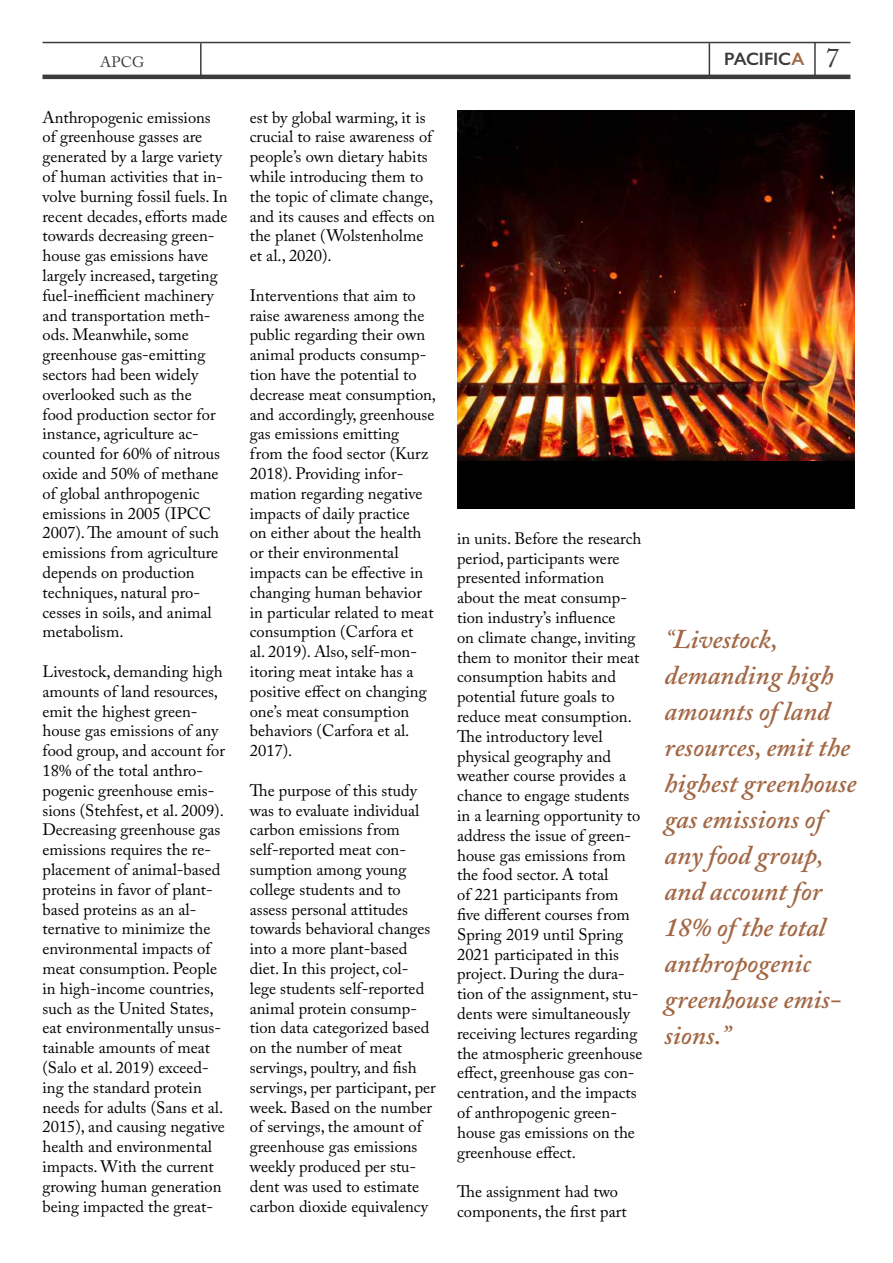
<style>
.page{position:relative;width:893px;height:1263px;background:#fff}
.page>*{position:absolute;margin:0;border:0;box-sizing:border-box;transform-origin:0 0}
.t1{font:italic 600 27px/36px "Adobe Caslon Pro";color:#a26846}
.t2{font:600 18px "Gill Sans Nova";color:#3c3c3b}
.t3{font:16.5px/19.8px "Adobe Caslon Pro";color:#000}
.t4{font:15px "Adobe Caslon Pro";color:#3c3c3b}
.s1{color:#a26846}
.s2{font-family:"Adobe Caslon Pro";font-weight:400;font-size:27px}
.s3{font-weight:400}
</style>
<div class="page">
<div style="left:457px;top:110px;width:397px;height:399px;background:#000"></div>
<img style="left:457px;top:110px;width:397px;height:351px">
<hr style="left:43px;top:42px;width:807px;height:1px;background:#3c3c3b">
<hr style="left:709px;top:43px;width:1px;height:34px;background:#3c3c3b">
<hr style="left:814px;top:42px;width:2px;height:34px;background:#3c3c3b">
<hr style="left:200px;top:43px;width:2px;height:34px;background:#3c3c3b">
<hr style="left:43px;top:75px;width:807px;height:4px;background:#3c3c3b">
<p class="t4" style="left:100px;top:53px;width:46px">APCG</p>
<p class="t3" style="left:43px;top:107px;width:187px">Anthropogenic emissions of greenhouse gasses are generated by a large variety of human activities that in&shy;volve burning fossil fuels. In recent decades, efforts made towards decreasing green&shy;house gas emissions have largely increased, targeting fuel-inefficient machinery and transportation meth&shy;ods. Meanwhile, some greenhouse gas-emitting sectors had been widely overlooked such as the<br>food production sector for instance, agriculture ac&shy;counted for 60% of nitrous oxide and 50% of methane of global anthropogenic emissions in 2005 (IPCC<br>2007). The amount of such emissions from agriculture depends on production techniques, natural pro&shy;cesses in soils, and animal metabolism.</p>
<p class="t3" style="left:43px;top:661px;width:184px">Livestock, demanding high amounts of land resources, emit the highest green&shy;house gas emissions of any food group, and account for<br>18% of the total anthro&shy;pogenic greenhouse emis&shy;sions (Stehfest, et al. 2009).<br>Decreasing greenhouse gas emissions requires the re&shy;placement of animal-based proteins in favor of plant&shy;based proteins as an al&shy;ternative to minimize the environmental impacts of meat consumption. People in high-income countries, such as the United States, eat environmentally unsus&shy;tainable amounts of meat (Salo et al. 2019) exceed&shy;ing the standard protein needs for adults (Sans et al.<br>2015), and causing negative health and environmental impacts. With the current growing human generation being impacted the great-</p>
<p class="t3" style="left:250px;top:107px;width:187px">est by global warming, it is crucial to raise awareness of people’s own dietary habits while introducing them to the topic of climate change, and its causes and effects on the planet (Wolstenholme et al., 2020).</p>
<p class="t3" style="left:250px;top:285px;width:188px">Interventions that aim to raise awareness among the public regarding their own animal products consump&shy;tion have the potential to decrease meat consumption, and accordingly, greenhouse gas emissions emitting from the food sector (Kurz<br>2018). Providing infor&shy;mation regarding negative impacts of daily practice<br>on either about the health or their environmental impacts can be effective in changing human behavior in particular related to meat consumption (Carfora et<br>al. 2019). Also, self-mon&shy;itoring meat intake has a positive effect on changing one’s meat consumption behaviors (Carfora et al.<br>2017).</p>
<p class="t3" style="left:250px;top:780px;width:188px">The purpose of this study was to evaluate individual carbon emissions from self-reported meat con&shy;sumption among young college students and to assess personal attitudes towards behavioral changes into a more plant-based diet. In this project, col&shy;lege students self-reported animal protein consump&shy;tion data categorized based on the number of meat servings, poultry, and fish servings, per participant, per week. Based on the number of servings, the amount of greenhouse gas emissions weekly produced per stu&shy;dent was used to estimate carbon dioxide equivalency</p>
<p class="t2" style="left:724px;top:48px;width:117px">PACIFIC<span class="s1">A</span> <span class="s2">7</span></p>
<p class="t3" style="left:457px;top:528px;width:187px">in units. Before the research period, participants were presented information about the meat consump&shy;tion industry’s influence<br>on climate change, inviting them to monitor their meat consumption habits and potential future goals to reduce meat consumption.<br>The introductory level physical geography and weather course provides a chance to engage students in a learning opportunity to address the issue of green&shy;house gas emissions from the food sector. A total<br>of 22 1 participants from five different courses from<br>Spring 2019 until Spring<br>202 1 participated in this project. During the dura&shy;tion of the assignment, stu&shy;dents were simultaneously receiving lectures regarding the atmospheric greenhouse effect, greenhouse gas con&shy;centration, and the impacts of anthropogenic green&shy;house gas emissions on the greenhouse effect.</p>
<p class="t3" style="left:457px;top:1181px;width:171px">The assignment had two components, the first part</p>
<h1 class="t1" style="left:664px;top:621px;width:194px"><span class="s3">“</span>Livestock, demanding high amounts of land resources, emit the highest greenhouse gas emissions of any food group, and account for<br>18% of the total anthropogenic greenhouse emis&shy;sions.”</h1>
</div>
